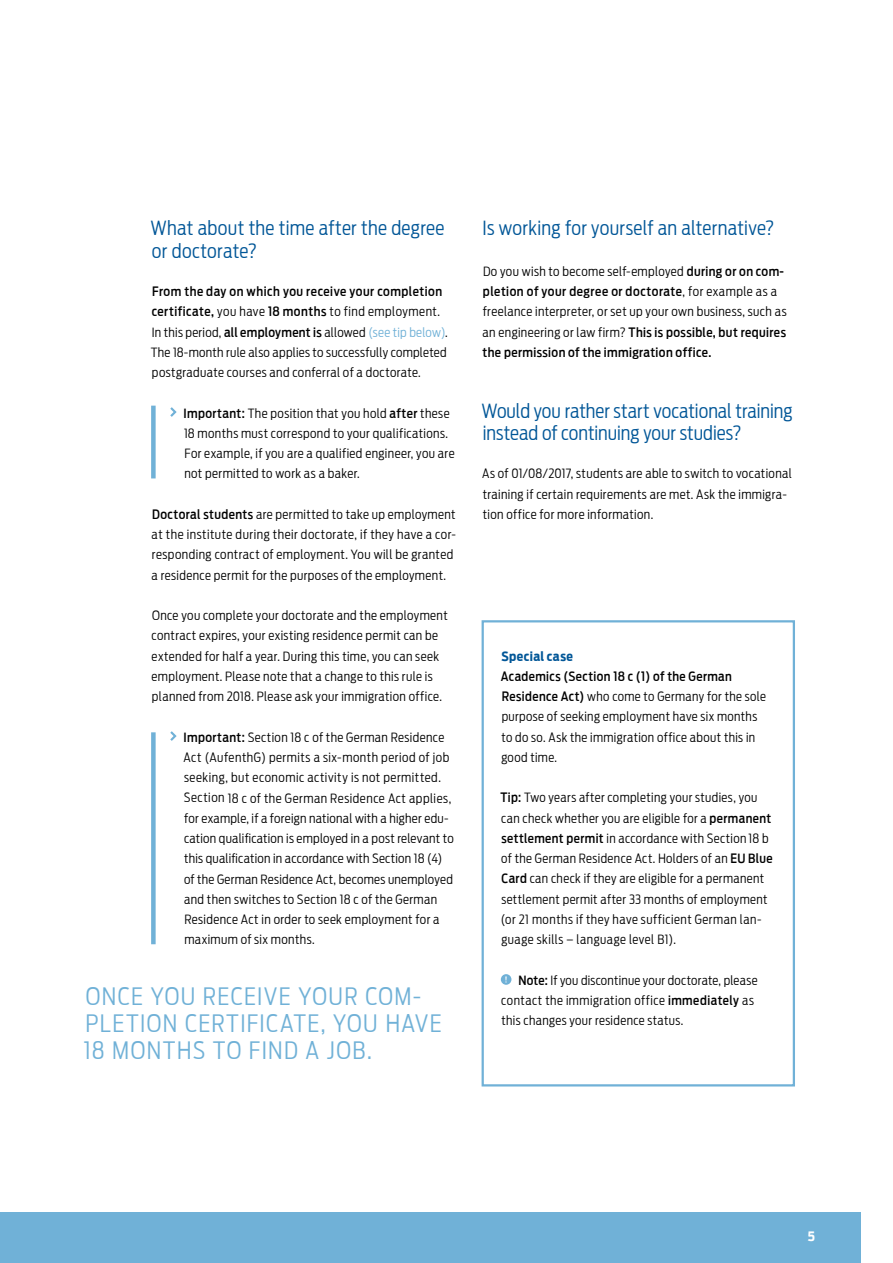
<style>
.page{position:relative;width:893px;height:1263px;background:#fff}
.page>*{position:absolute;margin:0;border:0;box-sizing:border-box;transform-origin:0 0}
.t1{font:300 24px/27px "Antenna Cond";letter-spacing:.055em;color:#70b1d7}
.t2{font:300 19.5px/22.5px "Antenna Cond";letter-spacing:.005em;color:#005697}
.t3{font:300 12.75px/20.2px "Antenna Cond";letter-spacing:.03em;color:#000}
.t4{font:700 12.75px "Antenna Cond";letter-spacing:.03em;color:#005697}
.t5{font:700 12.75px "Antenna Cond";color:#fff}
.s1{font-weight:500}
.s2{color:#70b1d7}
</style>
<div class="page">
<div style="left:0;top:1212px;width:861px;height:51px;background:#70b1d7"></div>
<div style="left:501px;top:974px;width:10px;height:11px;background:#70b1d7;border-radius:50%"></div>
<svg style="left:505px;top:976px;width:2px;height:6px"></svg>
<div style="left:482px;top:620px;width:313px;height:466px;border:2px solid #70b1d7"></div>
<svg style="left:170px;top:407px;width:7px;height:10px"></svg>
<svg style="left:170px;top:731px;width:7px;height:10px"></svg>
<div style="left:151px;top:406px;width:5px;height:72px;background:#70b1d7"></div>
<div style="left:151px;top:732px;width:5px;height:212px;background:#70b1d7"></div>
<h2 class="t2" style="left:151px;top:217px;width:296px">What about the time after the degree or doctorate?</h2>
<p class="t3" style="left:151px;top:281px;width:299px"><span class="s1">From the day on which you receive your completion certificate,</span> you have <span class="s1">18 months</span> to find employment.<br>In this period, <span class="s1">all employment is</span> allowed <span class="s2">(see tip below)</span>.<br>The 18-month rule also applies to successfully completed postgraduate courses and conferral of a doctorate.</p>
<p class="t3" style="left:184px;top:403px;width:273px"><span class="s1">Important:</span> The position that you hold <span class="s1">after</span> these 18 months must correspond to your qualifications.<br>For example, if you are a qualified engineer, you are not permitted to work as a baker.</p>
<p class="t3" style="left:152px;top:504px;width:306px"><span class="s1">Doctoral students</span> are permitted to take up employment at the institute during their doctorate, if they have a cor&shy;responding contract of employment. You will be granted a residence permit for the purposes of the employment.</p>
<p class="t3" style="left:152px;top:605px;width:298px">Once you complete your doctorate and the employment contract expires, your existing residence permit can be extended for half a year. During this time, you can seek employment. Please note that a change to this rule is planned from 2018. Please ask your immigration office.</p>
<p class="t3" style="left:184px;top:727px;width:272px"><span class="s1">Important:</span> Section 18 c of the German Residence Act (AufenthG) permits a six-month period of job seeking, but economic activity is not permitted.<br>Section 18 c of the German Residence Act applies, for example, if a foreign national with a higher edu&shy;cation qualification is employed in a post relevant to this qualification in accordance with Section 18 (4) of the German Residence Act, becomes unemployed and then switches to Section 18 c of the German Residence Act in order to seek employment for a maximum of six months.</p>
<h1 class="t1" style="left:84px;top:983px;width:360px">ONCE YOU RECEIVE YOUR COM-<br>PLETION CERTIFICATE, YOU HAVE<br>18 MONTHS TO FIND A JOB.</h1>
<h2 class="t2" style="left:483px;top:217px;width:293px">Is working for yourself an alternative?</h2>
<p class="t3" style="left:483px;top:261px;width:306px">Do you wish to become self-employed <span class="s1">during or on com&shy;pletion of your degree or doctorate</span>, for example as a freelance interpreter, or set up your own business, such as an engineering or law firm? <span class="s1">This is possible, but requires the permission of the immigration office.</span></p>
<h2 class="t2" style="left:481px;top:399px;width:313px">Would you rather start vocational training instead of continuing your studies?</h2>
<p class="t3" style="left:482px;top:464px;width:311px">As of 01/08/2017, students are able to switch to vocational training if certain requirements are met. Ask the immigra&shy;tion office for more information.</p>
<p class="t4" style="left:502px;top:648px;width:73px">Special case</p>
<p class="t3" style="left:501px;top:666px;width:267px"><span class="s1">Academics (Section 18 c (1) of the German Residence Act)</span> who come to Germany for the sole purpose of seeking employment have six months to do so. Ask the immigration office about this in good time.</p>
<p class="t3" style="left:500px;top:788px;width:274px"><span class="s1">Tip:</span> Two years after completing your studies, you can check whether you are eligible for a <span class="s1">permanent settlement permit</span> in accordance with Section 18 b of the German Residence Act. Holders of an <span class="s1">EU Blue Card</span> can check if they are eligible for a permanent settlement permit after 33 months of employment (or 21 months if they have sufficient German lan&shy;guage skills – language level B1).</p>
<p class="t3" style="left:501px;top:970px;width:258px;text-indent:17px"><span class="s1">Note:</span> If you discontinue your doctorate, please contact the immigration office <span class="s1">immediately</span> as this changes your residence status.</p>
<p class="t5" style="left:808px;top:1229px;width:9px">5</p>
</div>
